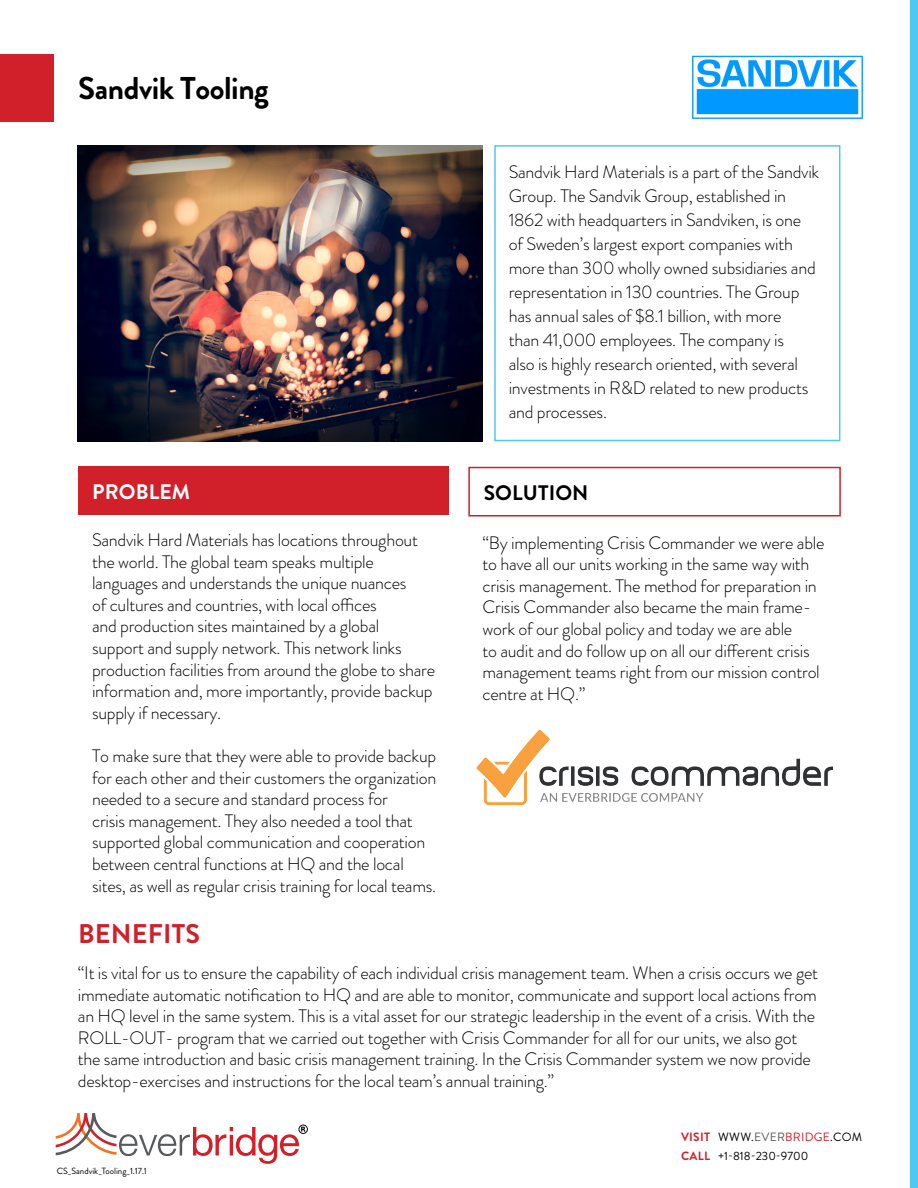
<style>
.page{position:relative;width:918px;height:1188px;background:#fff}
.page>*{position:absolute;margin:0;border:0;box-sizing:border-box;transform-origin:0 0}
.t1{font:700 31.5px "Brandon Grotesque";letter-spacing:-.015em;color:#000101}
.t2{font:700 27px "Brandon Grotesque";letter-spacing:.005em;color:#d1202a}
.t3{font:700 21px "Brandon Grotesque";letter-spacing:.005em;color:#000101}
.t4{font:700 21px "Brandon Grotesque";letter-spacing:.005em;color:#fff}
.t5{font:300 18px/21.6px "Brandon Grotesque";letter-spacing:-.015em;color:#000101}
.t6{font:12px/18.9px "Brandon Grotesque";letter-spacing:.02em;color:#000101}
.t7{font:9px "Brandon Grotesque";color:#000}
.s1{font-weight:700;color:#d1202a}
.s2{color:#585959}
.s3{color:#d1202a}
</style>
<div class="page">
<div style="left:78px;top:467px;width:370px;height:48px;background:#d1202a"></div>
<div style="left:468px;top:467px;width:373px;height:50px;border:2px solid #d1202a"></div>
<img style="left:477px;top:729px;width:355px;height:77px">
<div style="left:0;top:54px;width:54px;height:67px;background:#d1202a"></div>
<img style="left:78px;top:145px;width:405px;height:296px">
<div style="left:494px;top:145px;width:346px;height:296px;border:2px solid #4fc9f1"></div>
<div style="left:910px;top:0;width:8px;height:1188px;background:#4fc9f1"></div>
<svg style="left:56px;top:1113px;width:252px;height:51px"></svg>
<img style="left:692px;top:56px;width:171px;height:63px">
<h1 class="t1" style="left:78px;top:66px;width:192px">Sandvik Tooling</h1>
<p class="t4" style="left:92px;top:477px;width:100px">PROBLEM</p>
<p class="t5" style="left:92px;top:529px;width:345px">Sandvik Hard Materials has locations throughout the world. The global team speaks multiple languages and understands the unique nuances<br>of cultures and countries, with local offices<br>and production sites maintained by a global support and supply network. This network links production facilities from around the globe to share information and, more importantly, provide backup supply if necessary.</p>
<p class="t5" style="left:92px;top:745px;width:346px">To make sure that they were able to provide backup for each other and their customers the organization needed to a secure and standard process for<br>crisis management. They also needed a tool that supported global communication and cooperation between central functions at HQ and the local sites, as well as regular crisis training for local teams.</p>
<h2 class="t2" style="left:78px;top:915px;width:124px">BENEFITS</h2>
<p class="t5" style="left:509px;top:160px;width:312px;line-height:24px">Sandvik Hard Materials is a part of the Sandvik Group. The Sandvik Group, established in 1862 with headquarters in Sandviken, is one of Sweden’s largest export companies with more than 300 wholly owned subsidiaries and representation in 130 countries. The Group has annual sales of $8.1 billion, with more<br>than 41,000 employees. The company is<br>also is highly research oriented, with several investments in R&amp;D related to new products and processes.</p>
<p class="t3" style="left:484px;top:478px;width:106px">SOLUTION</p>
<p class="t5" style="left:483px;top:532px;width:344px">“By implementing Crisis Commander we were able to have all our units working in the same way with crisis management. The method for preparation in Crisis Commander also became the main frame&shy;work of our global policy and today we are able<br>to audit and do follow up on all our different crisis management teams right from our mission control centre at HQ.”</p>
<p class="t5" style="left:78px;top:962px;width:742px">“It is vital for us to ensure the capability of each individual crisis management team. When a crisis occurs we get immediate automatic notification to HQ and are able to monitor, communicate and support local actions from an HQ level in the same system. This is a vital asset for our strategic leadership in the event of a crisis. With the ROLL-OUT- program that we carried out together with Crisis Commander for all for our units, we also got the same introduction and basic crisis management training. In the Crisis Commander system we now provide desktop-exercises and instructions for the local team’s annual training.”</p>
<p class="t7" style="left:57px;top:1164px;width:92px">CS_Sandvik_Tooling_1.17.1</p>
<p class="t6" style="left:681px;top:1128px;width:183px"><span class="s1">VISIT</span> WWW.<span class="s2">EVER</span><span class="s3">BRIDGE</span>.COM<br><span class="s1">CALL</span> +1-818-230-9700</p>
</div>
